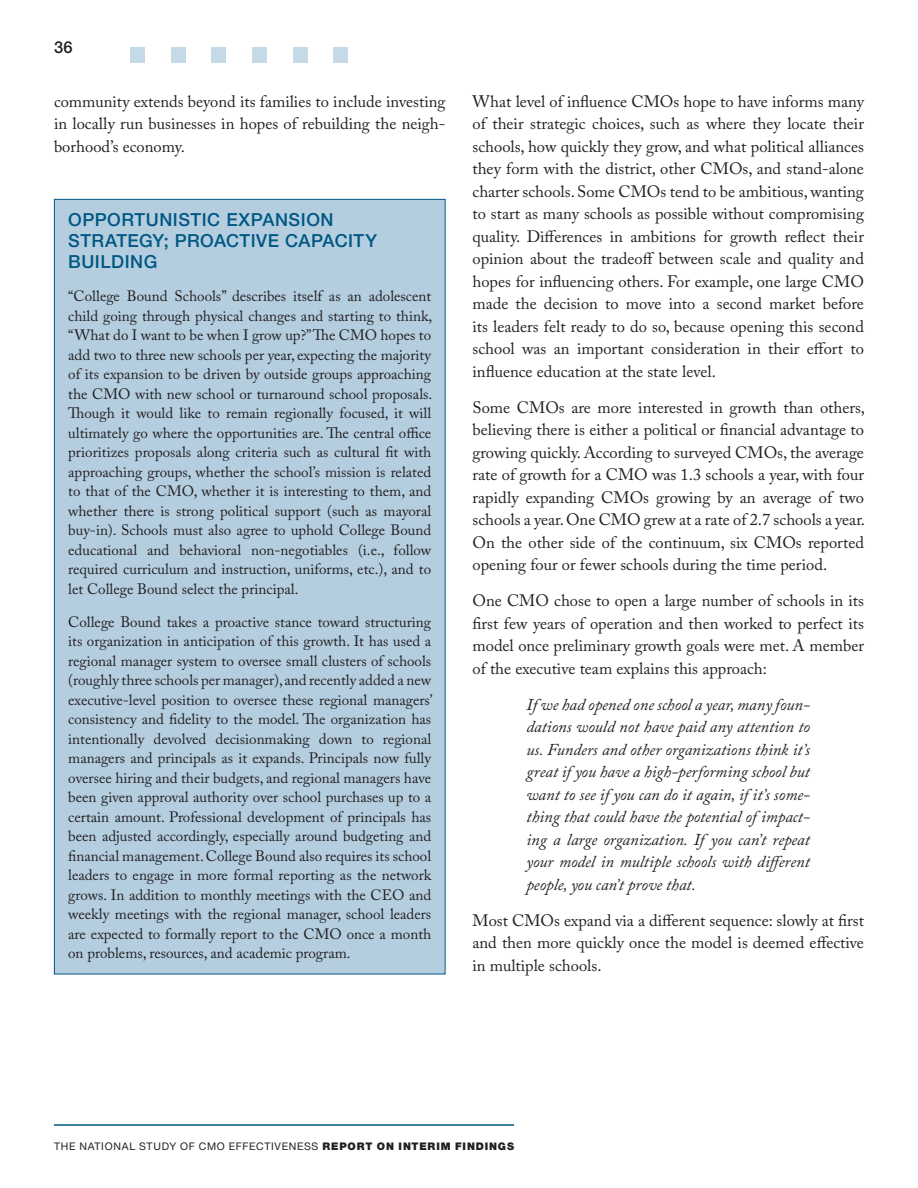
<style>
.page{position:relative;width:918px;height:1188px;background:#fff}
.page>*{position:absolute;margin:0;border:0;box-sizing:border-box;transform-origin:0 0}
.side_hed{font:500 18px/21px "Helvetica Neue LT Std";letter-spacing:.03em;color:#005883}
.text_CMO{font:16.5px/22.5px "Adobe Caslon Pro";color:#231f20;text-align:justify}
.quote_inline{font:italic 16.5px/22.5px "Adobe Caslon Pro";color:#231f20;text-align:justify}
.hed_4th___bold_inlin{font:16.5px/22.5px "Adobe Caslon Pro";color:#231f20;text-align:justify}
.t1{font:500 16.5px "Helvetica Neue LT Std";color:#231f20}
.side_text{font:15px/19.5px "Adobe Caslon Pro";color:#231f20;text-align:justify}
.t2{font:10.5px "Helvetica Neue LT Std";letter-spacing:.065em;color:#231f20}
.s1{font-weight:900}
</style>
<div class="page">
<div style="left:130px;top:47px;width:15px;height:16px;background:#c5d9e7"></div>
<div style="left:212px;top:47px;width:14px;height:16px;background:#c5d9e7"></div>
<div style="left:252px;top:47px;width:15px;height:16px;background:#c5d9e7"></div>
<div style="left:171px;top:47px;width:15px;height:16px;background:#c5d9e7"></div>
<div style="left:293px;top:47px;width:15px;height:16px;background:#c5d9e7"></div>
<div style="left:333px;top:47px;width:15px;height:16px;background:#c5d9e7"></div>
<hr style="left:54px;top:1124px;width:460px;height:2px;background:#005883">
<div style="left:54px;top:199px;width:391px;height:775px;background:#b4cee0"></div>
<p class="t1" style="left:54px;top:38px;width:20px">36</p>
<p class="hed_4th___bold_inlin" style="left:54px;top:90px;width:393px">community extends beyond its families to include investing in locally run businesses in hopes of rebuilding the neigh&shy;borhood’s economy.</p>
<p class="text_CMO" style="left:472px;top:90px;width:393px">What level of influence CMOs hope to have informs many of their strategic choices, such as where they locate their schools, how quickly they grow, and what political alliances they form with the district, other CMOs, and stand-alone charter schools. Some CMOs tend to be ambitious, wanting to start as many schools as possible without compromising quality. Differences in ambitions for growth reflect their opinion about the tradeoff between scale and quality and hopes for influencing others. For example, one large CMO made the decision to move into a second market before its leaders felt ready to do so, because opening this second school was an important consideration in their effort to influence education at the state level.</p>
<p class="text_CMO" style="left:472px;top:396px;width:394px">Some CMOs are more interested in growth than others, believing there is either a political or financial advantage to growing quickly. According to surveyed CMOs, the average rate of growth for a CMO was 1.3 schools a year, with four rapidly expanding CMOs growing by an average of two schools a year. One CMO grew at a rate of 2.7 schools a year.<br>On the other side of the continuum, six CMOs reported opening four or fewer schools during the time period.</p>
<p class="text_CMO" style="left:472px;top:589px;width:393px">One CMO chose to open a large number of schools in its first few years of operation and then worked to perfect its model once preliminary growth goals were met. A member of the executive team explains this approach:</p>
<p class="quote_inline" style="left:526px;top:693px;width:285px">If we had opened one school a year, many foun&shy;dations would not have paid any attention to us. Funders and other organizations think it’s great if you have a high-performing school but want to see if you can do it again, if it’s some&shy;thing that could have the potential of impact&shy;ing a large organization. If you can’t repeat your model in multiple schools with different people, you can’t prove that.</p>
<p class="text_CMO" style="left:472px;top:909px;width:393px">Most CMOs expand via a different sequence: slowly at first and then more quickly once the model is deemed effective in multiple schools.</p>
<p class="side_hed" style="left:68px;top:209px;width:310px">OPPORTUNISTIC EXPANSION<br>STRATEGY; PROACTIVE CAPACITY<br>BUILDING</p>
<p class="side_text" style="left:68px;top:286px;width:366px">“College Bound Schools” describes itself as an adolescent child going through physical changes and starting to think, “What do I want to be when I grow up?” The CMO hopes to add two to three new schools per year, expecting the majority of its expansion to be driven by outside groups approaching the CMO with new school or turnaround school proposals.<br>Though it would like to remain regionally focused, it will ultimately go where the opportunities are. The central office prioritizes proposals along criteria such as cultural fit with approaching groups, whether the school’s mission is related to that of the CMO, whether it is interesting to them, and whether there is strong political support (such as mayoral buy-in). Schools must also agree to uphold College Bound educational and behavioral non-negotiables (i.e., follow required curriculum and instruction, uniforms, etc.), and to let College Bound select the principal.</p>
<p class="side_text" style="left:68px;top:612px;width:366px">College Bound takes a proactive stance toward structuring its organization in anticipation of this growth. It has used a regional manager system to oversee small clusters of schools (roughly three schools per manager), and recently added a new executive-level position to oversee these regional managers’ consistency and fidelity to the model. The organization has intentionally devolved decisionmaking down to regional managers and principals as it expands. Principals now fully oversee hiring and their budgets, and regional managers have been given approval authority over school purchases up to a certain amount. Professional development of principals has been adjusted accordingly, especially around budgeting and financial management. College Bound also requires its school leaders to engage in more formal reporting as the network grows. In addition to monthly meetings with the CEO and weekly meetings with the regional manager, school leaders are expected to formally report to the CMO once a month on problems, resources, and academic program.</p>
<p class="t2" style="left:54px;top:1140px;width:462px">THE NATIONAL STUDY OF CMO EFFECTIVENESS <span class="s1">REPORT ON INTERIM FINDINGS</span></p>
</div>
